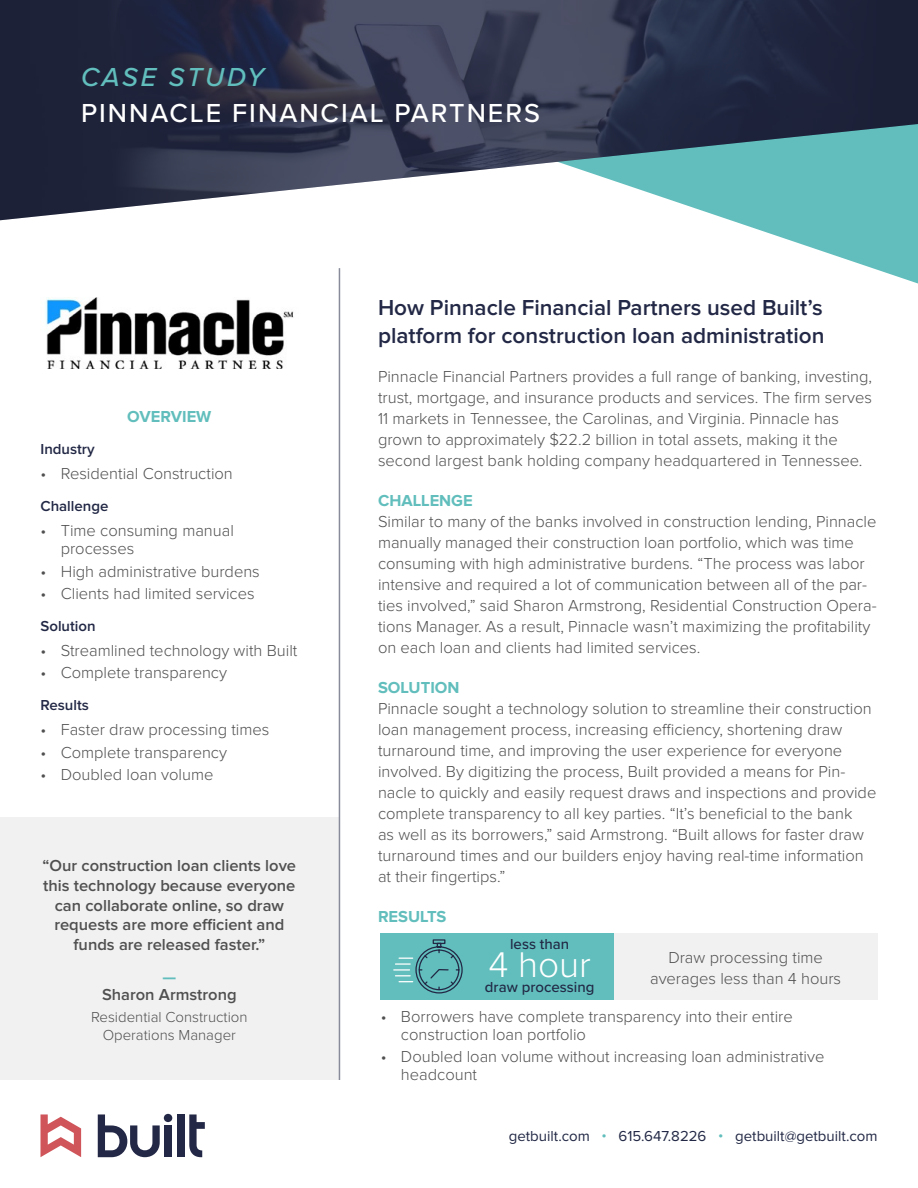
<style>
.page{position:relative;width:918px;height:1188px;background:#fff}
.page>*{position:absolute;margin:0;border:0;box-sizing:border-box;transform-origin:0 0}
.t1{font:300 37.05px "Proxima Nova";color:#fff}
.t2{font:500 27px "Proxima Nova";letter-spacing:.075em;color:#fff}
.t3{font:italic 500 27px "Proxima Nova";letter-spacing:.095em;color:#61bebc}
.t4{font:600 22.5px/28.5px "Proxima Nova";color:#222845}
.t5{font:300 16.5px/21px "Proxima Nova";color:#505050}
.t6{font:600 16.5px/19.8px "Proxima Nova";color:#505050;text-align:center}
.t7{font:700 16.5px "Proxima Nova";color:#61bebc}
.t8{font:15px "Proxima Nova";color:#222845}
.t9{font:300 15px/18px "Proxima Nova";color:#505050;text-align:center}
.t10{font:600 15px "Proxima Nova";color:#222845}
.t11{font:500 15px "Proxima Nova";color:#222845}
.s1{color:#61bebc}
</style>
<div class="page">
<svg style="left:338px;top:220px;width:580px;height:64px"></svg>
<img style="left:0;top:0;width:918px;height:220px">
<div style="left:0;top:817px;width:339px;height:263px;background:#f1f1f2"></div>
<div style="left:164px;top:1114px;width:8px;height:8px;background:#232846;border-radius:50%"></div>
<div style="left:164px;top:1125px;width:8px;height:32px;background:#232846"></div>
<svg style="left:98px;top:1114px;width:62px;height:43px"></svg>
<svg style="left:189px;top:1114px;width:16px;height:43px"></svg>
<div style="left:177px;top:1114px;width:8px;height:43px;background:#232846"></div>
<svg style="left:40px;top:1114px;width:41px;height:43px"></svg>
<img style="left:45px;top:297px;width:249px;height:71px">
<hr style="left:339px;top:268px;width:1px;height:812px;background:#888b99">
<div style="left:381px;top:933px;width:497px;height:67px;background:#f1f1f2"></div>
<div style="left:381px;top:933px;width:233px;height:67px;background:#61bebc"></div>
<svg style="left:394px;top:939px;width:69px;height:55px"></svg>
<h2 class="t3" style="left:81px;top:57px;width:185px">CASE STUDY</h2>
<h2 class="t2" style="left:81px;top:93px;width:461px">PINNACLE FINANCIAL PARTNERS</h2>
<p class="t7" style="left:127px;top:407px;width:86px">OVERVIEW</p>
<p class="t10" style="left:40px;top:440px;width:56px">Industry</p>
<p class="t5" style="left:40px;top:464px;width:194px">• Residential Construction</p>
<p class="t10" style="left:40px;top:497px;width:69px">Challenge</p>
<p class="t5" style="left:61px;top:522px;width:175px;line-height:18px;text-indent:-20px">• Time consuming manual processes</p>
<p class="t5" style="left:40px;top:561px;width:221px">• High administrative burdens</p>
<p class="t5" style="left:40px;top:583px;width:216px">• Clients had limited services</p>
<p class="t10" style="left:40px;top:617px;width:57px">Solution</p>
<p class="t5" style="left:40px;top:640px;width:258px">• Streamlined technology with Built</p>
<p class="t5" style="left:40px;top:663px;width:188px">• Complete transparency</p>
<p class="t10" style="left:40px;top:696px;width:50px">Results</p>
<p class="t5" style="left:40px;top:720px;width:230px">• Faster draw processing times</p>
<p class="t5" style="left:40px;top:742px;width:188px">• Complete transparency</p>
<p class="t5" style="left:40px;top:764px;width:174px">• Doubled loan volume</p>
<p class="t6" style="left:43px;top:856px;width:255px">“Our construction loan clients love this technology because everyone can collaborate online, so draw requests are more efficient and funds are released faster.”</p>
<p class="t7" style="left:162px;top:969px;width:15px">—</p>
<p class="t6" style="left:102px;top:985px;width:136px">Sharon Armstrong</p>
<p class="t9" style="left:91px;top:1008px;width:158px">Residential Construction<br>Operations Manager</p>
<h3 class="t4" style="left:378px;top:294px;width:448px">How Pinnacle Financial Partners used Built’s platform for construction loan administration</h3>
<p class="t5" style="left:378px;top:367px;width:496px">Pinnacle Financial Partners provides a full range of banking, investing, trust, mortgage, and insurance products and services. The firm serves 11 markets in Tennessee, the Carolinas, and Virginia. Pinnacle has grown to approximately $22.2 billion in total assets, making it the second largest bank holding company headquartered in Tennessee.</p>
<p class="t7" style="left:378px;top:491px;width:96px">CHALLENGE</p>
<p class="t5" style="left:378px;top:511px;width:500px">Similar to many of the banks involved in construction lending, Pinnacle manually managed their construction loan portfolio, which was time consuming with high administrative burdens. “The process was labor intensive and required a lot of communication between all of the par&shy;ties involved,” said Sharon Armstrong, Residential Construction Opera&shy;tions Manager. As a result, Pinnacle wasn’t maximizing the profitability on each loan and clients had limited services.</p>
<p class="t7" style="left:378px;top:678px;width:83px">SOLUTION</p>
<p class="t5" style="left:378px;top:698px;width:500px">Pinnacle sought a technology solution to streamline their construction loan management process, increasing efficiency, shortening draw turnaround time, and improving the user experience for everyone involved. By digitizing the process, Built provided a means for Pin&shy;nacle to quickly and easily request draws and inspections and provide complete transparency to all key parties. “It’s beneficial to the bank<br>as well as its borrowers,” said Armstrong. “Built allows for faster draw turnaround times and our builders enjoy having real-time information at their fingertips.”</p>
<p class="t7" style="left:378px;top:907px;width:70px">RESULTS</p>
<p class="t11" style="left:510px;top:933px;width:61px">less than</p>
<h1 class="t1" style="left:489px;top:945px;width:104px">4 hour</h1>
<p class="t11" style="left:485px;top:976px;width:111px">draw processing</p>
<p class="t5" style="left:650px;top:947px;width:193px;text-align:center">Draw processing time averages less than 4 hours</p>
<p class="t5" style="left:401px;top:1008px;width:393px;line-height:18px;text-indent:-20px">• Borrowers have complete transparency into their entire construction loan portfolio</p>
<p class="t5" style="left:401px;top:1048px;width:425px;line-height:18px;text-indent:-20px">• Doubled loan volume without increasing loan administrative headcount</p>
<p class="t8" style="left:509px;top:1130px;width:370px">getbuilt.com <span class="s1">•</span> 615.647.8226 <span class="s1">•</span> getbuilt@getbuilt.com</p>
</div>
